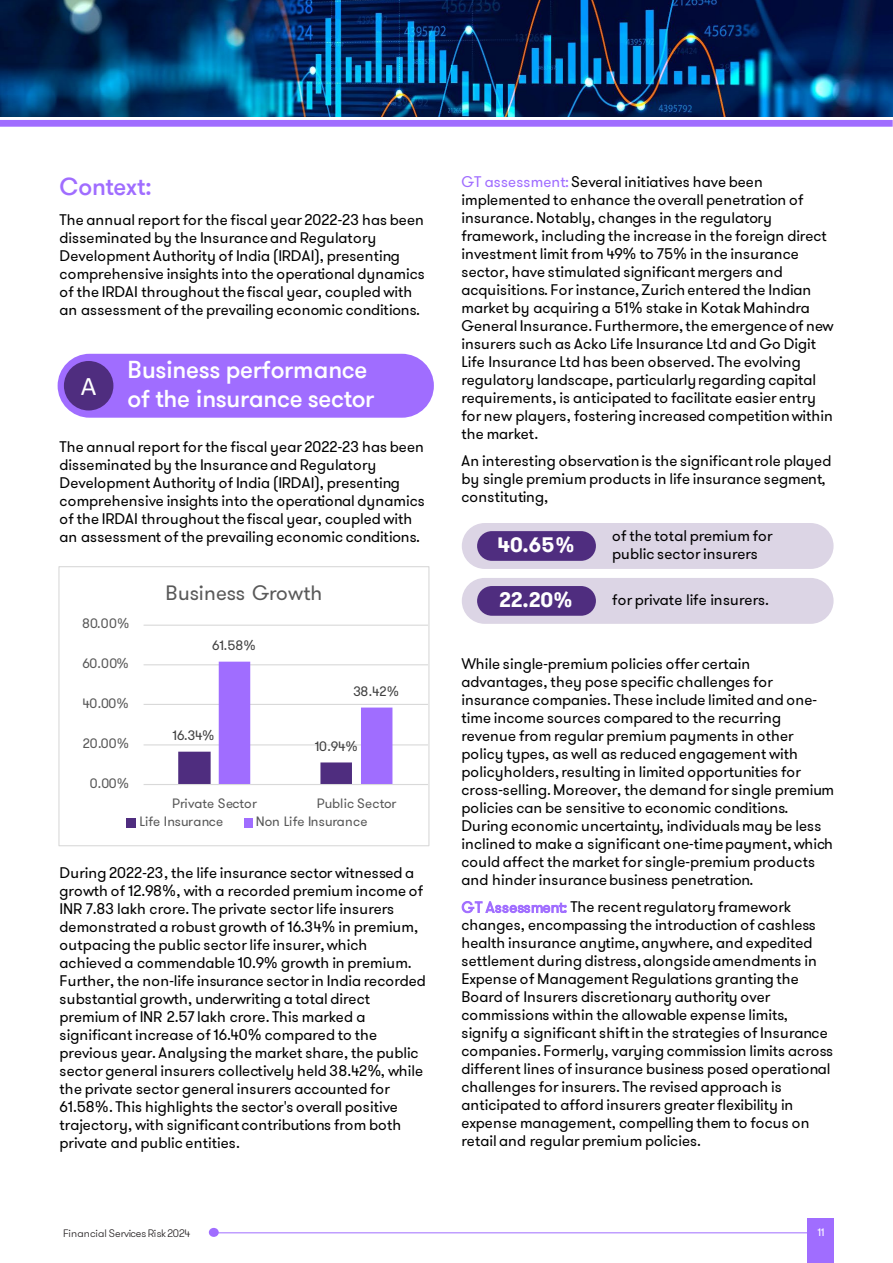
<style>
.page{position:relative;width:893px;height:1263px;background:#fff}
.page>*{position:absolute;margin:0;border:0;box-sizing:border-box;transform-origin:0 0}
.t1{font:27px "Calibri";color:#fff}
.t2{font:500 24.3px/28.8px "GT Walsheim Pro";letter-spacing:-.01em;color:#fff}
.t3{font:500 24.3px "GT Walsheim Pro";letter-spacing:-.01em;color:#a06dff}
.t4{font:20.7px "GT Walsheim Pro";color:#595959}
.t5{font:700 20.7px "GT Walsheim Pro";letter-spacing:-.005em;color:#fff}
.t6{font:15.3px/18px "GT Walsheim Pro";color:#000}
.t7{font:13.5px "GT Walsheim Pro";letter-spacing:.005em;color:#595959}
.t8{font:13.5px "GT Walsheim Pro";letter-spacing:-.02em;color:#404040}
.t9{font:300 10.8px "GT Walsheim Pro";letter-spacing:-.02em;color:#231f20}
.t10{font:10.8px "GT Walsheim Pro";color:#fff}
.s1{color:#a06dff}
</style>
<div class="page">
<img style="left:0;top:0;width:893px;height:116px">
<div style="left:0;top:120px;width:892px;height:7px;background:#a06dff"></div>
<div style="left:807px;top:1219px;width:26px;height:44px;background:#a06dff"></div>
<hr style="left:213px;top:1232px;width:596px;height:1px;background:#a06dff">
<div style="left:209px;top:1228px;width:10px;height:9px;background:#a06dff;border-radius:50%"></div>
<hr style="left:144px;top:744px;width:284px;height:1px;background:#d9d9d9">
<hr style="left:144px;top:704px;width:284px;height:1px;background:#d9d9d9">
<hr style="left:144px;top:664px;width:284px;height:1px;background:#d9d9d9">
<hr style="left:144px;top:624px;width:284px;height:2px;background:#d9d9d9">
<svg style="left:178px;top:662px;width:214px;height:122px"></svg>
<hr style="left:144px;top:784px;width:284px;height:1px;background:#d9d9d9">
<div style="left:127px;top:818px;width:9px;height:9px;background:#4f2d7f"></div>
<div style="left:244px;top:818px;width:8px;height:9px;background:#a06dff"></div>
<div style="left:58px;top:566px;width:371px;height:280px;border:1px solid #d9d9d9"></div>
<div style="left:58px;top:354px;width:376px;height:64px;background:#a06dff;border-radius:32px"></div>
<div style="left:64px;top:361px;width:49px;height:49px;background:#4f2d7f;border-radius:50%"></div>
<div style="left:462px;top:523px;width:371px;height:46px;background:#dcd5e5;border-radius:23px"></div>
<div style="left:477px;top:531px;width:119px;height:30px;background:#4f2d7f;border-radius:15px"></div>
<div style="left:462px;top:578px;width:371px;height:46px;background:#dcd5e5;border-radius:23px"></div>
<div style="left:477px;top:586px;width:119px;height:30px;background:#4f2d7f;border-radius:15px"></div>
<p class="t3" style="left:60px;top:172px;width:94px">Context:</p>
<p class="t6" style="left:60px;top:211px;width:367px">The annual report for the fiscal year 2022-23 has been disseminated by the Insurance and Regulatory Development Authority of India (IRDAI), presenting comprehensive insights into the operational dynamics of the IRDAI throughout the fiscal year, coupled with an assessment of the prevailing economic conditions.</p>
<p class="t1" style="left:81px;top:367px;width:17px">A</p>
<p class="t2" style="left:128px;top:356px;width:248px">Business performance of the insurance sector</p>
<p class="t6" style="left:60px;top:438px;width:367px">The annual report for the fiscal year 2022-23 has been disseminated by the Insurance and Regulatory Development Authority of India (IRDAI), presenting comprehensive insights into the operational dynamics of the IRDAI throughout the fiscal year, coupled with an assessment of the prevailing economic conditions.</p>
<p class="t7" style="left:82px;top:615px;width:49px">80.00%</p>
<p class="t7" style="left:82px;top:655px;width:48px">60.00%</p>
<p class="t7" style="left:82px;top:695px;width:48px">40.00%</p>
<p class="t7" style="left:83px;top:735px;width:48px">20.00%</p>
<p class="t7" style="left:90px;top:775px;width:41px">0.00%</p>
<p class="t4" style="left:166px;top:580px;width:158px">Business Growth</p>
<p class="t8" style="left:212px;top:637px;width:45px">61.58%</p>
<p class="t8" style="left:173px;top:727px;width:44px">16.34%</p>
<p class="t8" style="left:353px;top:683px;width:47px">38.42%</p>
<p class="t8" style="left:315px;top:738px;width:44px">10.94%</p>
<p class="t7" style="left:172px;top:795px;width:87px">Private Sector</p>
<p class="t7" style="left:317px;top:795px;width:81px">Public Sector</p>
<p class="t7" style="left:140px;top:813px;width:85px">Life Insurance</p>
<p class="t7" style="left:256px;top:813px;width:113px">Non Life Insurance</p>
<p class="t6" style="left:60px;top:864px;width:368px">During 2022-23, the life insurance sector witnessed a growth of 12.98%, with a recorded premium income of INR 7.83 lakh crore. The private sector life insurers demonstrated a robust growth of 16.34% in premium, outpacing the public sector life insurer, which achieved a commendable 10.9% growth in premium.<br>Further, the non-life insurance sector in India recorded substantial growth, underwriting a total direct premium of INR 2.57 lakh crore. This marked a significant increase of 16.40% compared to the previous year. Analysing the market share, the public sector general insurers collectively held 38.42%, while the private sector general insurers accounted for 61.58%. This highlights the sector's overall positive trajectory, with significant contributions from both private and public entities.</p>
<p class="t6" style="left:461px;top:173px;width:374px"><span class="s1">GT assessment:</span> Several initiatives have been implemented to enhance the overall penetration of insurance. Notably, changes in the regulatory framework, including the increase in the foreign direct investment limit from 49% to 75% in the insurance sector, have stimulated significant mergers and acquisitions. For instance, Zurich entered the Indian market by acquiring a 51% stake in Kotak Mahindra General Insurance. Furthermore, the emergence of new insurers such as Acko Life Insurance Ltd and Go Digit Life Insurance Ltd has been observed. The evolving regulatory landscape, particularly regarding capital requirements, is anticipated to facilitate easier entry for new players, fostering increased competition within the market.</p>
<p class="t6" style="left:461px;top:452px;width:371px">An interesting observation is the significant role played by single premium products in life insurance segment, constituting,</p>
<p class="t5" style="left:497px;top:531px;width:79px">40.65%</p>
<p class="t6" style="left:612px;top:527px;width:162px">of the total premium for public sector insurers</p>
<p class="t5" style="left:499px;top:586px;width:75px">22.20%</p>
<p class="t6" style="left:612px;top:591px;width:158px">for private life insurers.</p>
<p class="t6" style="left:461px;top:655px;width:374px">While single-premium policies offer certain advantages, they pose specific challenges for insurance companies. These include limited and one&shy;time income sources compared to the recurring revenue from regular premium payments in other policy types, as well as reduced engagement with policyholders, resulting in limited opportunities for cross-selling. Moreover, the demand for single premium policies can be sensitive to economic conditions.<br>During economic uncertainty, individuals may be less inclined to make a significant one-time payment, which could affect the market for single-premium products and hinder insurance business penetration.</p>
<p class="t6" style="left:461px;top:898px;width:373px"><span class="s1">GT Assessment:</span> The recent regulatory framework changes, encompassing the introduction of cashless health insurance anytime, anywhere, and expedited settlement during distress, alongside amendments in Expense of Management Regulations granting the Board of Insurers discretionary authority over commissions within the allowable expense limits, signify a significant shift in the strategies of Insurance companies. Formerly, varying commission limits across different lines of insurance business posed operational challenges for insurers. The revised approach is anticipated to afford insurers greater flexibility in expense management, compelling them to focus on retail and regular premium policies.</p>
<p class="t9" style="left:63px;top:1226px;width:129px">Financial Services Risk 2024</p>
<p class="t10" style="left:817px;top:1225px;width:9px">11</p>
</div>
